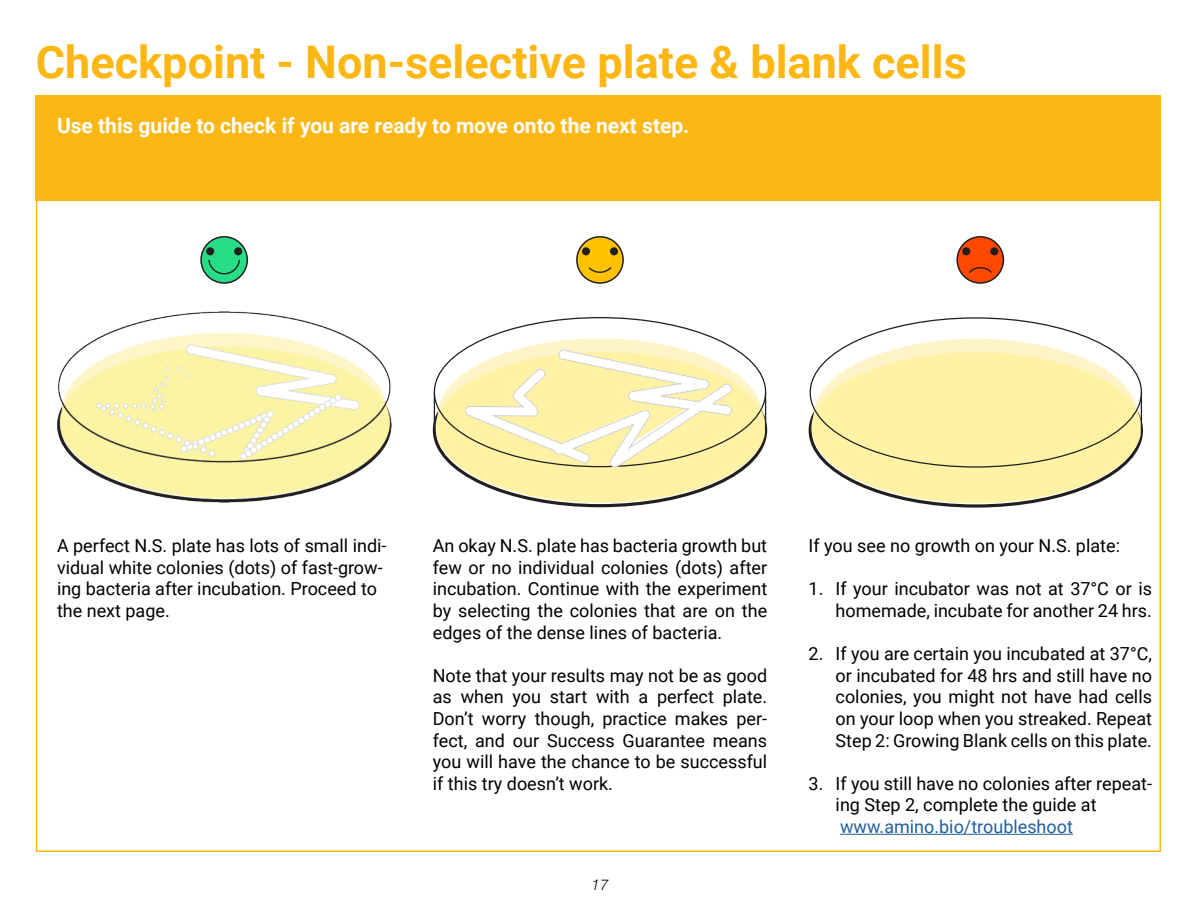
<style>
.page{position:relative;width:1200px;height:900px;background:#fff}
.page>*{position:absolute;margin:0;border:0;box-sizing:border-box;transform-origin:0 0}
.t1{font:700 45px "Roboto";color:#fdb714}
.t2{font:700 21px "Roboto";color:#fff}
.t3{font:18px/21.6px "Roboto";color:#000;text-align:justify}
.t4{font:18px "Roboto";color:#215e9e}
.t5{font:italic 300 15px "Helvetica Neue";color:#000}
</style>
<div class="page">
<div style="left:35px;top:95px;width:1126px;height:106px;background:#fdb714"></div>
<hr style="left:840px;top:834px;width:233px;height:1px;background:#215e9e">
<img style="left:57px;top:312px;width:334px;height:191px">
<div style="left:438px;top:338px;width:324px;height:155px;background:#fff4c8;border-radius:50%"></div>
<div style="left:436px;top:352px;width:330px;height:151px;background:#fff2a5;border-radius:50%"></div>
<hr style="left:434px;top:392px;width:1px;height:42px;background:#221f1f">
<hr style="left:765px;top:392px;width:1px;height:42px;background:#221f1f">
<svg style="left:464px;top:349px;width:269px;height:119px"></svg>
<div style="left:814px;top:339px;width:324px;height:154px;background:#fff4c8;border-radius:50%"></div>
<div style="left:811px;top:352px;width:330px;height:151px;background:#fff2a5;border-radius:50%"></div>
<hr style="left:1141px;top:392px;width:1px;height:43px;background:#221f1f">
<div style="left:201px;top:237px;width:46px;height:46px;background:#28dd86;border-radius:50%"></div>
<div style="left:200px;top:236px;width:48px;height:48px;border:2px solid #231f20;border-radius:50%"></div>
<div style="left:206px;top:247px;width:8px;height:8px;background:#231f20;border-radius:50%"></div>
<div style="left:234px;top:247px;width:8px;height:8px;background:#231f20;border-radius:50%"></div>
<svg style="left:207px;top:259px;width:34px;height:16px"></svg>
<div style="left:577px;top:237px;width:46px;height:46px;background:#ffc200;border-radius:50%"></div>
<div style="left:576px;top:236px;width:48px;height:48px;border:2px solid #231f20;border-radius:50%"></div>
<svg style="left:588px;top:267px;width:24px;height:6px"></svg>
<div style="left:582px;top:247px;width:8px;height:8px;background:#231f20;border-radius:50%"></div>
<div style="left:610px;top:247px;width:8px;height:8px;background:#231f20;border-radius:50%"></div>
<div style="left:957px;top:237px;width:46px;height:46px;background:#ff4800;border-radius:50%"></div>
<div style="left:956px;top:236px;width:48px;height:48px;border:2px solid #231f20;border-radius:50%"></div>
<div style="left:962px;top:247px;width:8px;height:8px;background:#231f20;border-radius:50%"></div>
<div style="left:990px;top:247px;width:8px;height:8px;background:#231f20;border-radius:50%"></div>
<svg style="left:969px;top:267px;width:23px;height:6px"></svg>
<h1 class="t1" style="left:36px;top:30px;width:933px">Checkpoint - Non-selective plate &amp; blank cells</h1>
<p class="t2" style="left:57px;top:111px;width:634px">Use this guide to check if you are ready to move onto the next step.</p>
<p class="t3" style="left:57px;top:534px;width:331px;text-align:left">A perfect N.S. plate has lots of small indi&shy;vidual white colonies (dots) of fast-grow&shy;ing bacteria after incubation. Proceed to the next page.</p>
<p class="t3" style="left:433px;top:534px;width:336px">An okay N.S. plate has bacteria growth but few or no individual colonies (dots) after incubation. Continue with the experiment by selecting the colonies that are on the edges of the dense lines of bacteria.</p>
<p class="t3" style="left:433px;top:664px;width:336px">Note that your results may not be as good as when you start with a perfect plate.<br>Don’t worry though, practice makes per&shy;fect, and our Success Guarantee means you will have the chance to be successful if this try doesn’t work.</p>
<p class="t5" style="left:592px;top:873px;width:18px">17</p>
<p class="t3" style="left:809px;top:534px;width:313px">If you see no growth on your N.S. plate:</p>
<p class="t3" style="left:809px;top:577px;width:345px;text-align:right">1. If your incubator was not at 37°C or is homemade, incubate for another 24 hrs.</p>
<p class="t3" style="left:836px;top:642px;width:318px;text-indent:-27px">2. If you are certain you incubated at 37°C, or incubated for 48 hrs and still have no colonies, you might not have had cells on your loop when you streaked. Repeat Step 2: Growing Blank cells on this plate.</p>
<p class="t3" style="left:836px;top:772px;width:318px;text-indent:-27px">3. If you still have no colonies after repeat&shy;ing Step 2, complete the guide at</p>
<p class="t4" style="left:840px;top:814px;width:234px">www.amino.bio/troubleshoot</p>
</div>
